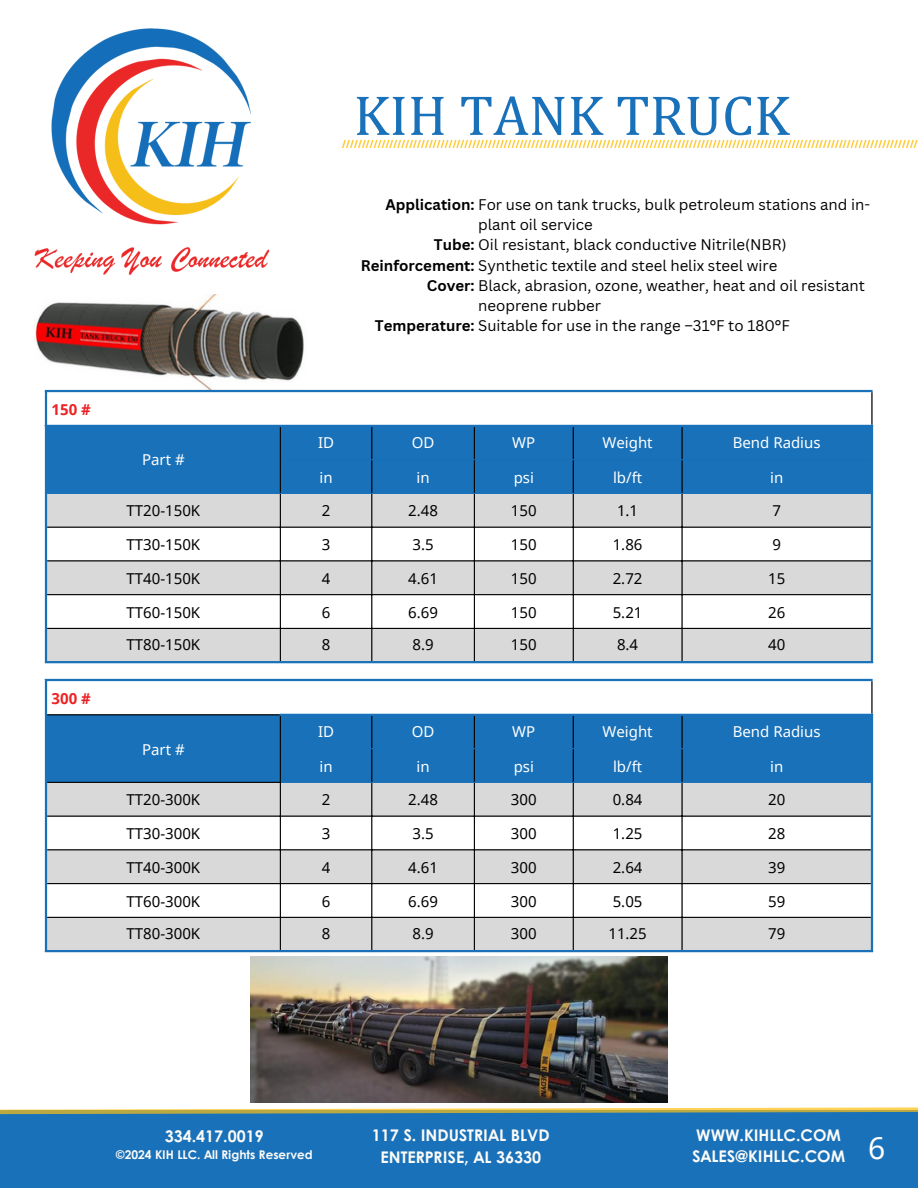
<style>
.page{position:relative;width:918px;height:1188px;background:#fff}
.page>*{position:absolute;margin:0;border:0;box-sizing:border-box;transform-origin:0 0}
.t1{font:57px "Cambria";color:#1971b9}
.t2{font:30px "Noto Sans";color:#fff}
.t3{font:700 16.05px/21.9px "Century Gothic";color:#fcfbf8;text-align:center}
.t4{font:15px "Canva Sans";color:#000}
.t5{font:15px "Noto Sans";color:#000}
.t6{font:15px "Noto Sans";color:#fff}
.t7{font:700 15px "Noto Sans";color:#ed2224}
.t8{font:700 12px "Century Gothic";color:#fcfbf8}
.t9{font:700 9.45px "Canva Sans";color:#fdc012}
.s1{font-weight:700}
</style>
<div class="page">
<img style="left:34px;top:295px;width:270px;height:94px">
<img style="left:250px;top:956px;width:418px;height:146px">
<img style="left:34px;top:28px;width:236px;height:247px">
<div style="left:47px;top:715px;width:824px;height:67px;background:#1971b9"></div>
<svg style="left:47px;top:783px;width:824px;height:167px;fill:#d9d9d9"></svg>
<hr style="left:280px;top:716px;width:1px;height:234px;background:#000">
<hr style="left:371px;top:716px;width:1px;height:234px;background:#000">
<hr style="left:474px;top:716px;width:1px;height:234px;background:#000">
<hr style="left:573px;top:716px;width:1px;height:234px;background:#000">
<hr style="left:681px;top:716px;width:2px;height:234px;background:#000">
<hr style="left:871px;top:681px;width:2px;height:33px;background:#000">
<hr style="left:47px;top:714px;width:233px;height:1px;background:#000">
<hr style="left:47px;top:782px;width:234px;height:1px;background:#000">
<hr style="left:47px;top:816px;width:824px;height:1px;background:#000">
<hr style="left:47px;top:849px;width:824px;height:1px;background:#000">
<hr style="left:47px;top:883px;width:824px;height:1px;background:#000">
<hr style="left:47px;top:917px;width:824px;height:1px;background:#000">
<hr style="left:281px;top:748px;width:590px;height:1px;background:#1971b9">
<hr style="left:281px;top:782px;width:590px;height:1px;background:#1971b9">
<hr style="left:45px;top:681px;width:2px;height:269px;background:#1971b9">
<hr style="left:871px;top:716px;width:2px;height:234px;background:#1971b9">
<hr style="left:45px;top:679px;width:828px;height:2px;background:#1971b9">
<hr style="left:280px;top:714px;width:593px;height:2px;background:#1971b9">
<hr style="left:45px;top:950px;width:828px;height:2px;background:#1971b9">
<div style="left:47px;top:427px;width:824px;height:66px;background:#1971b9"></div>
<svg style="left:47px;top:494px;width:824px;height:167px;fill:#d9d9d9"></svg>
<hr style="left:280px;top:427px;width:1px;height:234px;background:#000">
<hr style="left:371px;top:427px;width:1px;height:234px;background:#000">
<hr style="left:474px;top:427px;width:1px;height:234px;background:#000">
<hr style="left:573px;top:427px;width:1px;height:234px;background:#000">
<hr style="left:681px;top:427px;width:2px;height:234px;background:#000">
<hr style="left:871px;top:392px;width:2px;height:33px;background:#000">
<hr style="left:47px;top:527px;width:824px;height:1px;background:#000">
<hr style="left:47px;top:560px;width:824px;height:1px;background:#000">
<hr style="left:47px;top:594px;width:824px;height:1px;background:#000">
<hr style="left:47px;top:628px;width:824px;height:1px;background:#000">
<hr style="left:281px;top:459px;width:590px;height:1px;background:#1971b9">
<hr style="left:47px;top:493px;width:824px;height:1px;background:#1971b9">
<hr style="left:45px;top:392px;width:2px;height:269px;background:#1971b9">
<hr style="left:871px;top:427px;width:2px;height:234px;background:#1971b9">
<hr style="left:45px;top:390px;width:828px;height:2px;background:#1971b9">
<hr style="left:45px;top:425px;width:828px;height:2px;background:#1971b9">
<hr style="left:45px;top:661px;width:828px;height:2px;background:#1971b9">
<div style="left:0;top:1111px;width:918px;height:77px;background:#1971b9"></div>
<svg style="left:0;top:1107px;width:918px;height:7px"></svg>
<p class="t7" style="left:52px;top:399px;width:41px">150 #</p>
<p class="t7" style="left:52px;top:688px;width:41px">300 #</p>
<h3 class="t1" style="left:354px;top:81px;width:438px">KIH TANK TRUCK</h3>
<p class="t9" style="left:342px;top:137px;width:577px">//////////////////////////////////////////////////////////////////////////////////////////////////////////////////////////////////////////////////</p>
<p class="t6" style="left:142px;top:449px;width:44px">Part #</p>
<h3 class="t4" style="left:385px;top:194px;width:486px"><span class="s1">Application:</span> For use on tank trucks, bulk petroleum stations and in-</h3>
<h3 class="t4" style="left:478px;top:214px;width:116px">plant oil service</h3>
<h3 class="t4" style="left:434px;top:234px;width:354px"><span class="s1">Tube:</span> Oil resistant, black conductive Nitrile(NBR)</h3>
<h3 class="t4" style="left:361px;top:255px;width:418px"><span class="s1">Reinforcement:</span> Synthetic textile and steel helix steel wire</h3>
<h3 class="t4" style="left:427px;top:275px;width:440px"><span class="s1">Cover:</span> Black, abrasion, ozone, weather, heat and oil resistant</h3>
<h3 class="t4" style="left:478px;top:295px;width:124px">neoprene rubber</h3>
<h3 class="t4" style="left:375px;top:315px;width:417px"><span class="s1">Temperature:</span> Suitable for use in the range –31°F to 180°F</h3>
<p class="t6" style="left:318px;top:432px;width:18px">ID</p>
<p class="t6" style="left:412px;top:432px;width:24px">OD</p>
<p class="t6" style="left:512px;top:432px;width:25px">WP</p>
<p class="t6" style="left:603px;top:432px;width:52px">Weight</p>
<p class="t6" style="left:733px;top:432px;width:89px">Bend Radius</p>
<p class="t6" style="left:320px;top:467px;width:15px">in</p>
<p class="t6" style="left:417px;top:467px;width:15px">in</p>
<p class="t6" style="left:514px;top:467px;width:22px">psi</p>
<p class="t6" style="left:613px;top:467px;width:31px">lb/ft</p>
<p class="t6" style="left:770px;top:467px;width:15px">in</p>
<p class="t5" style="left:127px;top:500px;width:75px">TT20-150K</p>
<p class="t5" style="left:322px;top:500px;width:10px">2</p>
<p class="t5" style="left:408px;top:500px;width:31px">2.48</p>
<p class="t5" style="left:511px;top:500px;width:27px">150</p>
<p class="t5" style="left:617px;top:500px;width:23px">1.1</p>
<p class="t5" style="left:772px;top:500px;width:10px">7</p>
<p class="t5" style="left:127px;top:534px;width:75px">TT30-150K</p>
<p class="t5" style="left:322px;top:534px;width:10px">3</p>
<p class="t5" style="left:413px;top:534px;width:23px">3.5</p>
<p class="t5" style="left:511px;top:534px;width:27px">150</p>
<p class="t5" style="left:613px;top:534px;width:31px">1.86</p>
<p class="t5" style="left:772px;top:534px;width:10px">9</p>
<p class="t5" style="left:127px;top:568px;width:75px">TT40-150K</p>
<p class="t5" style="left:322px;top:568px;width:10px">4</p>
<p class="t5" style="left:408px;top:568px;width:31px">4.61</p>
<p class="t5" style="left:511px;top:568px;width:27px">150</p>
<p class="t5" style="left:613px;top:568px;width:31px">2.72</p>
<p class="t5" style="left:768px;top:568px;width:19px">15</p>
<p class="t5" style="left:127px;top:602px;width:75px">TT60-150K</p>
<p class="t5" style="left:322px;top:602px;width:10px">6</p>
<p class="t5" style="left:408px;top:602px;width:31px">6.69</p>
<p class="t5" style="left:511px;top:602px;width:27px">150</p>
<p class="t5" style="left:613px;top:602px;width:31px">5.21</p>
<p class="t5" style="left:768px;top:602px;width:19px">26</p>
<p class="t5" style="left:127px;top:634px;width:75px">TT80-150K</p>
<p class="t5" style="left:322px;top:634px;width:10px">8</p>
<p class="t5" style="left:413px;top:634px;width:23px">8.9</p>
<p class="t5" style="left:511px;top:634px;width:27px">150</p>
<p class="t5" style="left:617px;top:634px;width:23px">8.4</p>
<p class="t5" style="left:768px;top:634px;width:19px">40</p>
<p class="t6" style="left:142px;top:739px;width:44px">Part #</p>
<p class="t6" style="left:318px;top:721px;width:18px">ID</p>
<p class="t6" style="left:412px;top:721px;width:24px">OD</p>
<p class="t6" style="left:512px;top:721px;width:25px">WP</p>
<p class="t6" style="left:603px;top:721px;width:52px">Weight</p>
<p class="t6" style="left:733px;top:721px;width:89px">Bend Radius</p>
<p class="t6" style="left:320px;top:756px;width:15px">in</p>
<p class="t6" style="left:417px;top:756px;width:15px">in</p>
<p class="t6" style="left:514px;top:756px;width:22px">psi</p>
<p class="t6" style="left:613px;top:756px;width:31px">lb/ft</p>
<p class="t6" style="left:770px;top:756px;width:15px">in</p>
<p class="t5" style="left:127px;top:789px;width:75px">TT20-300K</p>
<p class="t5" style="left:322px;top:789px;width:10px">2</p>
<p class="t5" style="left:408px;top:789px;width:31px">2.48</p>
<p class="t5" style="left:511px;top:789px;width:27px">300</p>
<p class="t5" style="left:613px;top:789px;width:31px">0.84</p>
<p class="t5" style="left:768px;top:789px;width:19px">20</p>
<p class="t5" style="left:127px;top:823px;width:75px">TT30-300K</p>
<p class="t5" style="left:322px;top:823px;width:10px">3</p>
<p class="t5" style="left:413px;top:823px;width:23px">3.5</p>
<p class="t5" style="left:511px;top:823px;width:27px">300</p>
<p class="t5" style="left:613px;top:823px;width:31px">1.25</p>
<p class="t5" style="left:768px;top:823px;width:19px">28</p>
<p class="t5" style="left:127px;top:857px;width:75px">TT40-300K</p>
<p class="t5" style="left:322px;top:857px;width:10px">4</p>
<p class="t5" style="left:408px;top:857px;width:31px">4.61</p>
<p class="t5" style="left:511px;top:857px;width:27px">300</p>
<p class="t5" style="left:613px;top:857px;width:31px">2.64</p>
<p class="t5" style="left:768px;top:857px;width:19px">39</p>
<p class="t5" style="left:127px;top:891px;width:75px">TT60-300K</p>
<p class="t5" style="left:322px;top:891px;width:10px">6</p>
<p class="t5" style="left:408px;top:891px;width:31px">6.69</p>
<p class="t5" style="left:511px;top:891px;width:27px">300</p>
<p class="t5" style="left:613px;top:891px;width:31px">5.05</p>
<p class="t5" style="left:768px;top:891px;width:19px">59</p>
<p class="t5" style="left:127px;top:923px;width:75px">TT80-300K</p>
<p class="t5" style="left:322px;top:923px;width:10px">8</p>
<p class="t5" style="left:413px;top:923px;width:23px">8.9</p>
<p class="t5" style="left:511px;top:923px;width:27px">300</p>
<p class="t5" style="left:608px;top:923px;width:40px">11.25</p>
<p class="t5" style="left:768px;top:923px;width:19px">79</p>
<p class="t3" style="left:165px;top:1124px;width:100px">334.417.0019</p>
<h2 class="t8" style="left:116px;top:1145px;width:198px">©2024 KIH LLC. All Rights Reserved</h2>
<h2 class="t3" style="left:372px;top:1124px;width:179px">117 S. INDUSTRIAL BLVD<br>ENTERPRISE, AL 36330</h2>
<p class="t3" style="left:692px;top:1123px;width:155px;line-height:21.3px;text-align:left">WWW.KIHLLC.COM<br>SALES@KIHLLC.COM</p>
<p class="t2" style="left:868px;top:1127px;width:19px">6</p>
</div>
